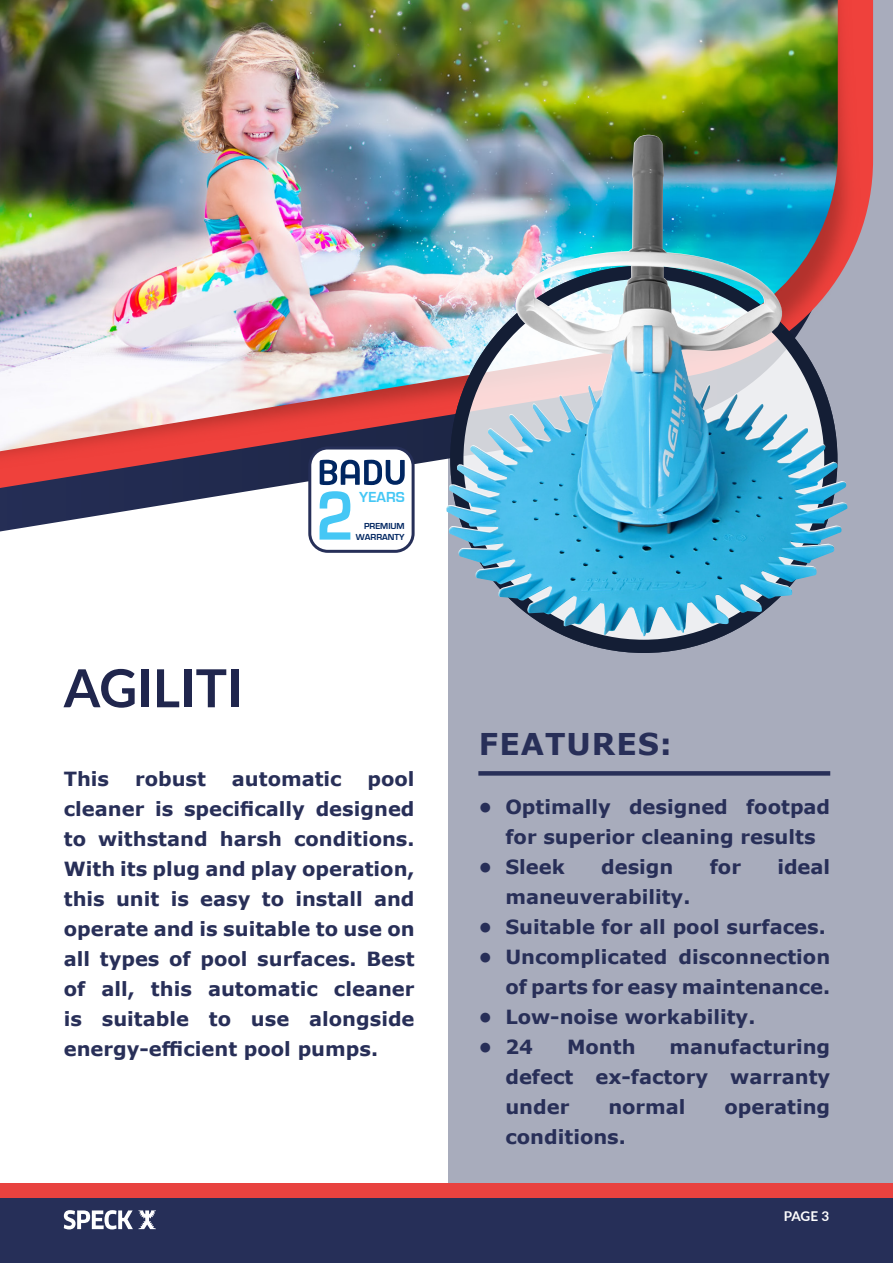
<style>
.page{position:relative;width:893px;height:1263px;background:#fff}
.page>*{position:absolute;margin:0;border:0;box-sizing:border-box;transform-origin:0 0}
.t1{font:700 72px "Eurostile";color:#45c7f5;scale:.85 1}
.t2{font:700 52.5px "Lato";color:#20264d}
.t3{font:700 30px "Verdana";letter-spacing:.035em;color:#282f58}
.t4{font:700 19.5px/30px "Verdana";color:#282f58;text-align:justify}
.t5{font:700 15px "Eurostile";color:#45c7f5}
.t6{font:700 13.5px "Lato";color:#fff}
.t7{font:700 9px/10.8px "Eurostile";color:#002661;text-align:right}
</style>
<div class="page">
<div style="left:447px;top:0;width:446px;height:1263px;background:#a8acbc"></div>
<img style="left:0;top:0;width:874px;height:509px">
<img style="left:0;top:0;width:838px;height:451px">
<div style="left:0;top:1183px;width:893px;height:16px;background:#e8423f"></div>
<div style="left:0;top:1198px;width:893px;height:65px;background:#262f58"></div>
<div style="left:478px;top:771px;width:352px;height:5px;background:#282f58"></div>
<svg style="left:64px;top:1210px;width:92px;height:19px"></svg>
<svg style="left:457px;top:272px;width:374px;height:374px;background:#70b1cb"></svg>
<img style="left:445px;top:135px;width:271px;height:501px">
<div style="left:310px;top:448px;width:103px;height:103px;background:#fff;border-radius:18px"></div>
<div style="left:308px;top:446px;width:107px;height:107px;border:3px solid #262f58;border-radius:18px"></div>
<svg style="left:320px;top:460px;width:85px;height:25px"></svg>
<h2 class="t2" style="left:64px;top:649px;width:180px">AGILITI</h2>
<h1 class="t1" style="left:316px;top:477px;width:47px">2</h1>
<p class="t5" style="left:359px;top:488px;width:47px">YEARS</p>
<p class="t7" style="left:356px;top:521px;width:50px">PREMIUM<br>WARRANTY</p>
<p class="t4" style="left:64px;top:763px;width:47px">This</p>
<p class="t4" style="left:135px;top:763px;width:73px">robust</p>
<p class="t4" style="left:232px;top:763px;width:111px">automatic</p>
<p class="t4" style="left:64px;top:763px;width:352px;text-indent:304px">pool cleaner is specifically designed to withstand harsh conditions.<br>With its plug and play operation, this unit is easy to install and operate and is suitable to use on all types of pool surfaces. Best of all, this automatic cleaner is suitable to use alongside energy-efficient pool pumps.</p>
<h3 class="t3" style="left:479px;top:722px;width:194px">FEATURES:</h3>
<p class="t4" style="left:505px;top:791px;width:326px;text-indent:-27px">• Optimally designed footpad for superior cleaning results</p>
<p class="t4" style="left:478px;top:851px;width:88px">• Sleek</p>
<p class="t4" style="left:601px;top:851px;width:74px">design</p>
<p class="t4" style="left:710px;top:851px;width:33px">for</p>
<p class="t4" style="left:777px;top:851px;width:54px">ideal</p>
<p class="t4" style="left:505px;top:881px;width:186px">maneuverability.</p>
<p class="t4" style="left:478px;top:911px;width:349px">• Suitable for all pool surfaces.</p>
<p class="t4" style="left:478px;top:941px;width:353px;text-align:right">• Uncomplicated disconnection of parts for easy maintenance.</p>
<p class="t4" style="left:478px;top:1001px;width:278px">• Low-noise workability.</p>
<p class="t4" style="left:478px;top:1031px;width:56px">• 24</p>
<p class="t4" style="left:567px;top:1031px;width:70px">Month</p>
<p class="t4" style="left:505px;top:1031px;width:326px;text-indent:164px">manufacturing defect ex-factory warranty under</p>
<p class="t4" style="left:608px;top:1091px;width:79px">normal</p>
<p class="t4" style="left:724px;top:1091px;width:107px">operating</p>
<p class="t4" style="left:505px;top:1121px;width:122px">conditions.</p>
<p class="t6" style="left:784px;top:1206px;width:47px">PAGE 3</p>
</div>
